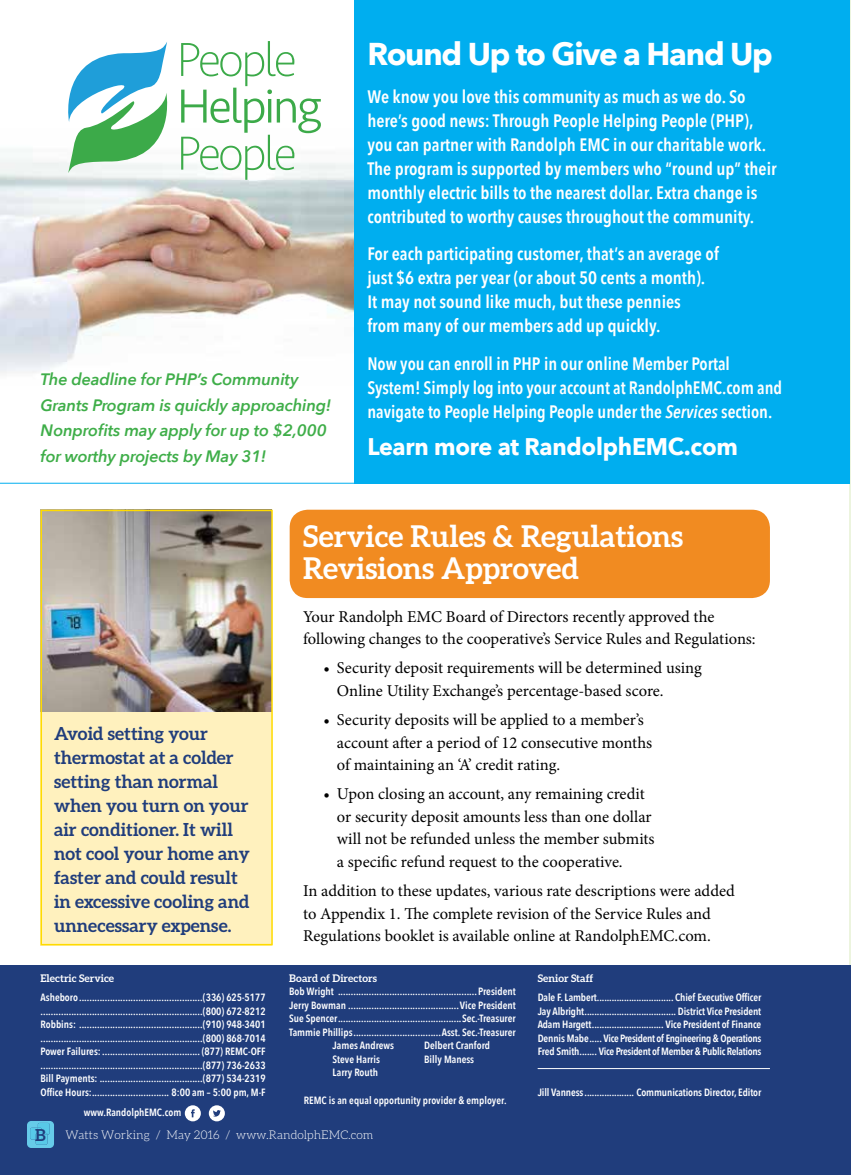
<style>
.page{position:relative;width:851px;height:1175px;background:#fff}
.page>*{position:absolute;margin:0;border:0;box-sizing:border-box;transform-origin:0 0}
.t1{font:700 31.5px "Avenir Next";letter-spacing:-.04em;color:#fff}
.t2{font:700 30px/31.5px "Aleo";color:#fff}
.t3{font:700 24px "Avenir Next";letter-spacing:-.01em;color:#fff}
.t4{font:600 18px/24px "Avenir Next Condensed";color:#fff}
.t5{font:700 18px/24px "Aleo";color:#203d7c}
.t6{font:16.5px/22.5px "Minion Pro";color:#000}
.t7{font:italic 600 16.5px/25.5px "Avenir Next";letter-spacing:-.01em;color:#3fae49}
.t8{font:300 12px "Aleo";color:#fff}
.t9{font:600 10.5px/13.5px "Avenir Next Condensed";color:#fff;text-align:justify}
.t10{font:700 10.5px "Aleo";color:#fff}
.s1{font-style:italic}
.s2{font-weight:700;font-size:16.5px;color:#203d7c}
</style>
<div class="page">
<div style="left:290px;top:509px;width:480px;height:89px;background:#f18b21;border-radius:18px"></div>
<hr style="left:849px;top:0;width:1px;height:1174px;background:#ecf4de">
<div style="left:0;top:966px;width:850px;height:208px;background:#203d7c"></div>
<svg style="left:184px;top:1105px;width:41px;height:16px"></svg>
<hr style="left:537px;top:1068px;width:233px;height:1px;background:#fff">
<img style="left:0;top:149px;width:354px;height:224px">
<div style="left:354px;top:0;width:495px;height:483px;background:#00aeef"></div>
<svg style="left:68px;top:42px;width:105px;height:131px"></svg>
<svg style="left:181px;top:41px;width:140px;height:139px"></svg>
<hr style="left:0;top:483px;width:849px;height:1px;background:#00aeef">
<img style="left:43px;top:512px;width:227px;height:200px">
<div style="left:40px;top:712px;width:232px;height:233px;background:#fff1be"></div>
<div style="left:40px;top:509px;width:233px;height:436px;border:2px solid #ffdb00"></div>
<svg style="left:27px;top:1121px;width:27px;height:26px"></svg>
<h3 class="t7" style="left:40px;top:366px;width:292px">The deadline for PHP’s Community Grants Program is quickly approaching!<br>Nonprofits may apply for up to $2,000 for worthy projects by May 31!</h3>
<h1 class="t1" style="left:367px;top:27px;width:407px">Round Up to Give a Hand Up</h1>
<p class="t4" style="left:367px;top:84px;width:411px">We know you love this community as much as we do. So here’s good news: Through People Helping People (PHP), you can partner with Randolph EMC in our charitable work.<br>The program is supported by members who “round up” their monthly electric bills to the nearest dollar. Extra change is contributed to worthy causes throughout the community.</p>
<h3 class="t4" style="left:367px;top:241px;width:353px">For each participating customer, that’s an average of just $6 extra per year (or about 50 cents a month).<br>It may not sound like much, but these pennies<br>from many of our members add up quickly.</h3>
<h3 class="t4" style="left:367px;top:351px;width:416px">Now you can enroll in PHP in our online Member Portal<br>System! Simply log into your account at RandolphEMC.com and navigate to People Helping People under the <span class="s1">Services</span> section.</h3>
<h3 class="t3" style="left:367px;top:426px;width:372px">Learn more at RandolphEMC.com</h3>
<h3 class="t5" style="left:54px;top:721px;width:197px">Avoid setting your thermostat at a colder setting than normal when you turn on your air conditioner. It will not cool your home any faster and could result in excessive cooling and unnecessary expense.</h3>
<p class="t10" style="left:40px;top:971px;width:75px">Electric Service</p>
<p class="t9" style="left:40px;top:990px;width:227px">Asheboro................................................(336) 625-5177 ...............................................................(800) 672-8212<br>Robbins: ................................................(910) 948-3401 ...............................................................(800) 868-7014<br>Power Failures:...................................... (877) REMC-OFF ...............................................................(877) 736-2633<br>Bill Payments: ........................................(877) 534-2319<br>Office Hours:.............................. 8:00 am – 5:00 pm, M-F</p>
<p class="t9" style="left:84px;top:1105px;width:99px">www.RandolphEMC.com</p>
<h2 class="t2" style="left:303px;top:520px;width:381px">Service Rules &amp; Regulations<br>Revisions Approved</h2>
<h3 class="t6" style="left:303px;top:605px;width:454px">Your Randolph EMC Board of Directors recently approved the following changes to the cooperative’s Service Rules and Regulations:</h3>
<h3 class="t6" style="left:337px;top:657px;width:366px;text-indent:-13px">• Security deposit requirements will be determined using<br>Online Utility Exchange’s percentage-based score.</h3>
<h3 class="t6" style="left:337px;top:708px;width:317px;text-indent:-13px">• Security deposits will be applied to a member’s account after a period of 12 consecutive months of maintaining an ‘A’ credit rating.</h3>
<h3 class="t6" style="left:337px;top:783px;width:319px;text-indent:-13px">• Upon closing an account, any remaining credit or security deposit amounts less than one dollar will not be refunded unless the member submits a specific refund request to the cooperative.</h3>
<h3 class="t6" style="left:303px;top:879px;width:433px">In addition to these updates, various rate descriptions were added to Appendix 1. The complete revision of the Service Rules and<br>Regulations booklet is available online at RandolphEMC.com.</h3>
<p class="t10" style="left:289px;top:971px;width:89px">Board of Directors</p>
<p class="t9" style="left:289px;top:984px;width:228px">Bob Wright ......................................................President</p>
<p class="t9" style="left:289px;top:997px;width:228px">Jerry Bowman ...........................................Vice President</p>
<p class="t9" style="left:289px;top:1011px;width:228px">Sue Spencer................................................Sec.-Treasurer</p>
<p class="t9" style="left:289px;top:1024px;width:228px">Tammie Phillips..................................Asst. Sec.-Treasurer</p>
<p class="t9" style="left:332px;top:1038px;width:63px">James Andrews</p>
<p class="t9" style="left:424px;top:1038px;width:67px">Delbert Cranford</p>
<p class="t9" style="left:332px;top:1052px;width:49px">Steve Harris</p>
<p class="t9" style="left:424px;top:1052px;width:51px">Billy Maness</p>
<p class="t9" style="left:332px;top:1065px;width:47px">Larry Routh</p>
<p class="t9" style="left:304px;top:1093px;width:204px">REMC is an equal opportunity provider &amp; employer.</p>
<p class="t10" style="left:537px;top:971px;width:57px">Senior Staff</p>
<p class="t9" style="left:537px;top:990px;width:225px">Dale F. Lambert............................... Chief Executive Officer Jay Albright..................................... District Vice President Adam Hargett............................. Vice President of Finance Dennis Mabe..... Vice President of Engineering &amp; Operations Fred Smith....... Vice President of Member &amp; Public Relations</p>
<p class="t9" style="left:537px;top:1085px;width:225px">Jill Vanness.................... Communications Director, Editor</p>
<p class="t8" style="left:35px;top:1128px;width:339px"><span class="s2">B</span> Watts Working / May 2016 / www.RandolphEMC.com</p>
</div>
